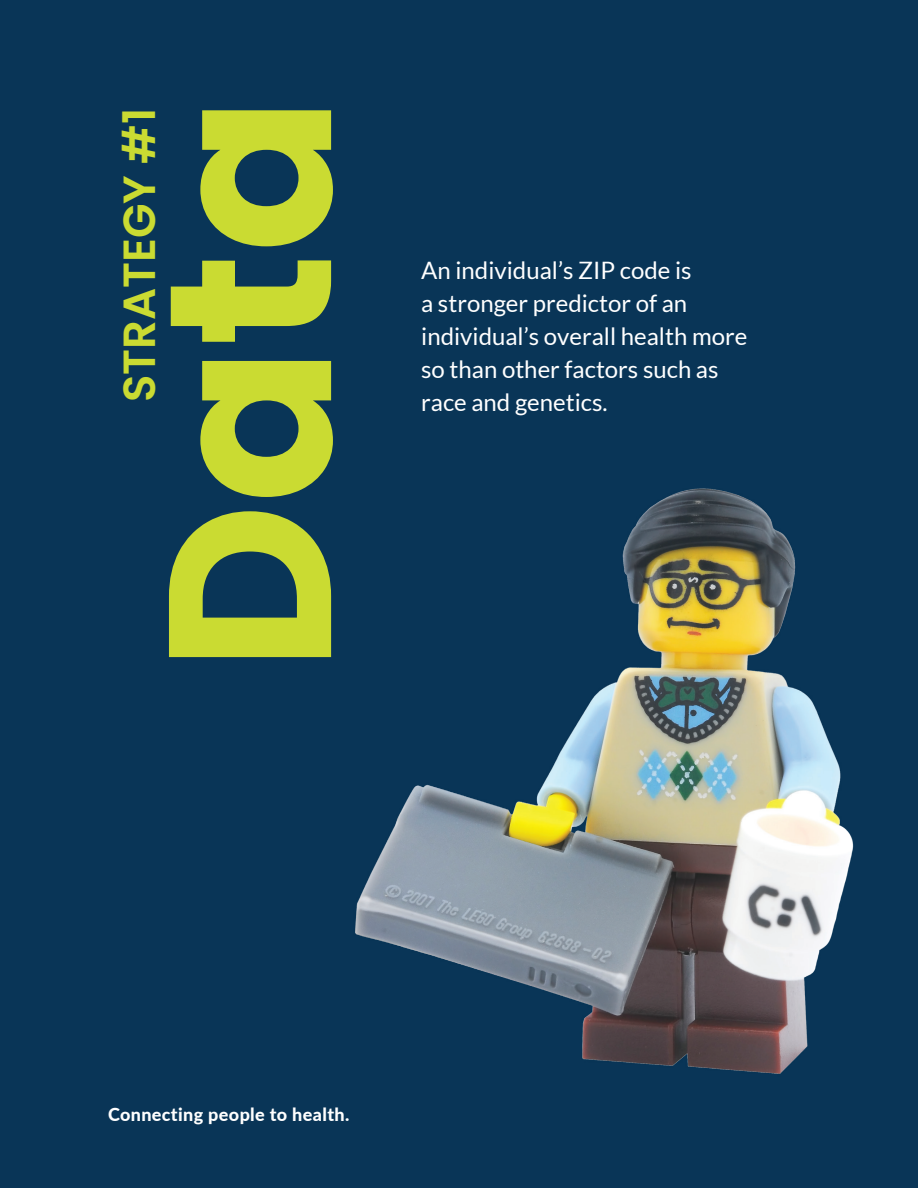
<style>
.page{position:relative;width:918px;height:1188px;background:#093557}
.page>*{position:absolute;margin:0;border:0;box-sizing:border-box;transform-origin:0 0}
.t1{font:700 231px "Poppins";color:#cadb32}
.t2{font:600 45px "Poppins";color:#cadb32}
.t3{font:24px/33px "Lato";color:#fff}
.t4{font:800 18px "Lato";letter-spacing:.02em;color:#fff}
</style>
<div class="page">
<img style="left:355px;top:488px;width:499px;height:586px">
<h2 class="t2" style="left:113px;top:402px;width:296px;rotate:-90deg">STRATEGY #1</h2>
<h1 class="t1" style="left:116px;top:671px;width:577px;rotate:-90deg">Data</h1>
<p class="t3" style="left:421px;top:254px;width:328px">An individual’s ZIP code is<br>a stronger predictor of an individual’s overall health more so than other factors such as race and genetics.</p>
<p class="t4" style="left:108px;top:1102px;width:243px">Connecting people to health.</p>
</div>
